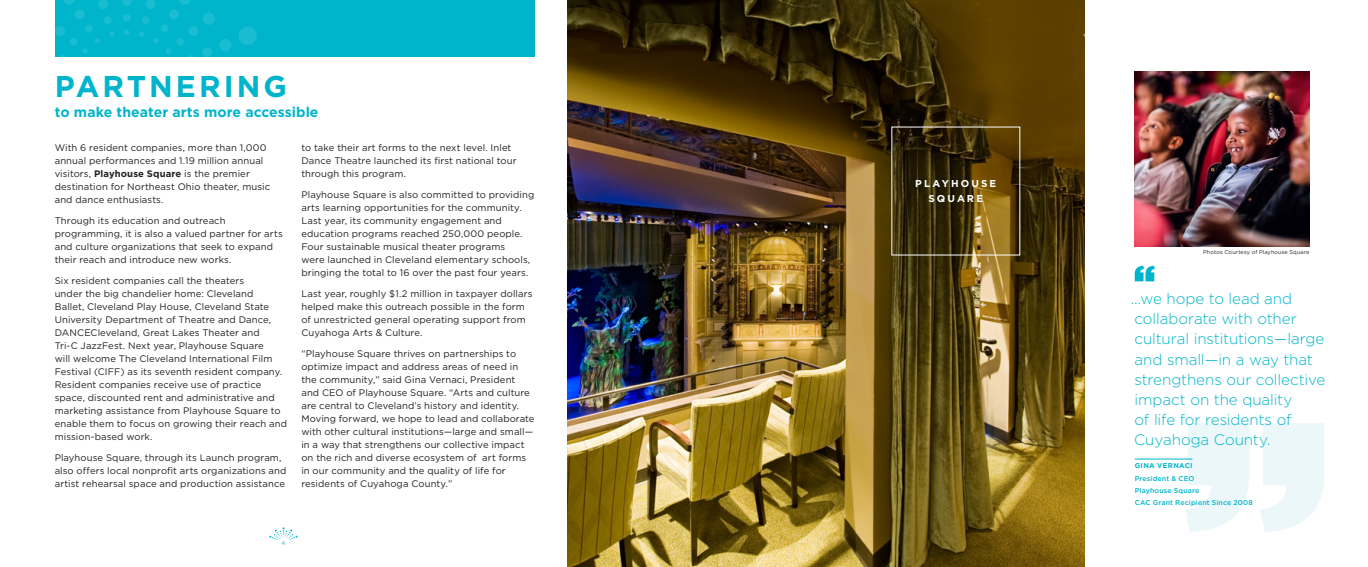
<style>
.page{position:relative;width:1368px;height:567px;background:#fff}
.page>*{position:absolute;margin:0;border:0;box-sizing:border-box;transform-origin:0 0}
.t1{font:700 30px "Gotham HTF";letter-spacing:.1em;color:#00b5cb}
.t2{font:300 15.1px/20.2px "Gotham HTF";letter-spacing:-.005em;color:#00b5cb}
.t3{font:700 14px "Gotham HTF";color:#00b5cb}
.t4{font:700 10px "Gotham HTF";letter-spacing:.215em;color:#fff}
.t5{font:9.5px/13px "Gotham HTF";letter-spacing:.01em;color:#231f20}
.t6{font:500 7px "Gotham HTF";letter-spacing:.02em;color:#00b5cb}
.t7{font:700 7px "Gotham HTF";letter-spacing:.045em;color:#00b5cb}
.t8{font:5.5px "Gotham HTF";letter-spacing:.025em;color:#231f20}
.t9{font:5.5px "Gotham HTF";color:#00b5cb}
.s1{font-weight:700}
</style>
<div class="page">
<img style="left:567px;top:0;width:517px;height:567px">
<div style="left:55px;top:0;width:480px;height:57px;background:#00b5cb"></div>
<svg style="left:124px;top:30px;width:6px;height:5px"></svg>
<div style="left:123px;top:14px;width:8px;height:8px;background:#19bcd0;border-radius:50%"></div>
<svg style="left:122px;top:0;width:10px;height:6px"></svg>
<svg style="left:55px;top:0;width:60px;height:57px"></svg>
<svg style="left:139px;top:0;width:118px;height:57px"></svg>
<svg style="left:269px;top:527px;width:29px;height:13px"></svg>
<svg style="left:1185px;top:423px;width:139px;height:109px"></svg>
<img style="left:1135px;top:72px;width:175px;height:174px">
<svg style="left:1135px;top:266px;width:20px;height:15px"></svg>
<hr style="left:1135px;top:459px;width:57px;height:1px;background:#00b5cb">
<p class="t1" style="left:55px;top:69px;width:234px">PARTNERING</p>
<p class="t3" style="left:55px;top:104px;width:265px">to make theater arts more accessible</p>
<p class="t5" style="left:55px;top:141px;width:217px">With 6 resident companies, more than 1,000 annual performances and 1.19 million annual visitors, <span class="s1">Playhouse Square</span> is the premier destination for Northeast Ohio theater, music and dance enthusiasts.</p>
<p class="t5" style="left:55px;top:214px;width:230px">Through its education and outreach programming, it is also a valued partner for arts and culture organizations that seek to expand their reach and introduce new works.</p>
<p class="t5" style="left:55px;top:274px;width:234px">Six resident companies call the theaters<br>under the big chandelier home: Cleveland<br>Ballet, Cleveland Play House, Cleveland State University Department of Theatre and Dance, DANCECleveland, Great Lakes Theater and<br>Tri-C JazzFest. Next year, Playhouse Square<br>will welcome The Cleveland International Film Festival (CIFF) as its seventh resident company.<br>Resident companies receive use of practice space, discounted rent and administrative and marketing assistance from Playhouse Square to enable them to focus on growing their reach and mission-based work.</p>
<p class="t5" style="left:55px;top:451px;width:233px">Playhouse Square, through its Launch program, also offers local nonprofit arts organizations and artist rehearsal space and production assistance</p>
<p class="t5" style="left:301px;top:141px;width:217px">to take their art forms to the next level. Inlet<br>Dance Theatre launched its first national tour through this program.</p>
<p class="t5" style="left:301px;top:188px;width:234px">Playhouse Square is also committed to providing arts learning opportunities for the community.<br>Last year, its community engagement and education programs reached 250,000 people.<br>Four sustainable musical theater programs<br>were launched in Cleveland elementary schools, bringing the total to 16 over the past four years.</p>
<p class="t5" style="left:301px;top:287px;width:233px">Last year, roughly $1.2 million in taxpayer dollars helped make this outreach possible in the form of unrestricted general operating support from Cuyahoga Arts &amp; Culture.</p>
<p class="t5" style="left:301px;top:347px;width:235px">“Playhouse Square thrives on partnerships to optimize impact and address areas of need in the community,” said Gina Vernaci, President and CEO of Playhouse Square. “Arts and culture are central to Cleveland’s history and identity.<br>Moving forward, we hope to lead and collaborate with other cultural institutions—large and small— in a way that strengthens our collective impact on the rich and diverse ecosystem of art forms in our community and the quality of life for residents of Cuyahoga County.”</p>
<p class="t9" style="left:282px;top:540px;width:5px">4</p>
<p class="t4" style="left:915px;top:178px;width:83px">PLAYHOUSE</p>
<p class="t4" style="left:929px;top:193px;width:56px">SQUARE</p>
<p class="t8" style="left:1203px;top:249px;width:108px">Photos Courtesy of Playhouse Square</p>
<p class="t2" style="left:1131px;top:288px;width:196px">…we hope to lead and collaborate with other cultural institutions—large and small—in a way that strengthens our collective impact on the quality<br>of life for residents of<br>Cuyahoga County.</p>
<p class="t7" style="left:1135px;top:462px;width:59px">GINA VERNACI</p>
<p class="t6" style="left:1135px;top:474px;width:61px">President &amp; CEO</p>
<p class="t6" style="left:1135px;top:486px;width:66px">Playhouse Square</p>
<p class="t6" style="left:1135px;top:498px;width:120px">CAC Grant Recipient Since 2008</p>
</div>
